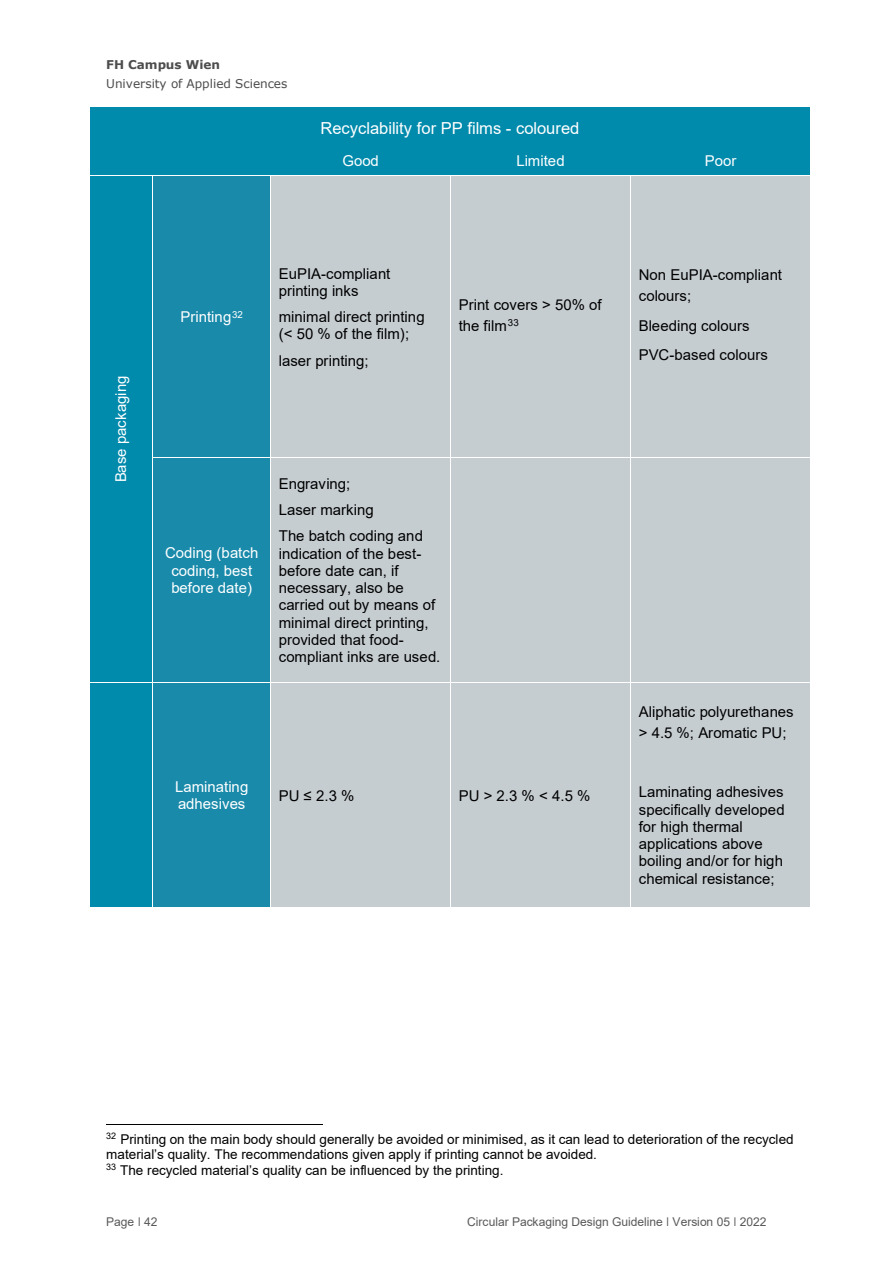
<style>
.page{position:relative;width:893px;height:1263px;background:#fff}
.page>*{position:absolute;margin:0;border:0;box-sizing:border-box;transform-origin:0 0}
.t1{font:16.5px "Arial";color:#fff}
.t2{font:15px/17.2px "Arial";color:#000}
.t3{font:15px/17.2px "Arial";color:#fff;text-align:center}
.t4{font:13.5px/15.5px "Arial";letter-spacing:.005em;color:#000}
.t5{font:12px "Arial";letter-spacing:-.005em;color:#595959}
.t6{font:12px "Verdana";color:#4d4d4d}
.t7{font:700 12px "Verdana";letter-spacing:.005em;color:#4d4d4d}
</style>
<div class="page">
<div style="left:89px;top:107px;width:721px;height:38px;background:#008aac"></div>
<hr style="left:89px;top:107px;width:1px;height:38px;background:#fff">
<div style="left:89px;top:145px;width:182px;height:30px;background:#008aac"></div>
<div style="left:271px;top:145px;width:180px;height:30px;background:#008aac"></div>
<div style="left:451px;top:145px;width:180px;height:30px;background:#008aac"></div>
<div style="left:631px;top:145px;width:179px;height:30px;background:#008aac"></div>
<hr style="left:89px;top:145px;width:1px;height:30px;background:#fff">
<div style="left:89px;top:176px;width:63px;height:506px;background:#008aac"></div>
<div style="left:153px;top:176px;width:117px;height:281px;background:#198aaa"></div>
<div style="left:271px;top:176px;width:179px;height:281px;background:#c6cdd1"></div>
<div style="left:451px;top:176px;width:179px;height:281px;background:#c6cdd1"></div>
<div style="left:631px;top:176px;width:179px;height:281px;background:#c6cdd1"></div>
<hr style="left:89px;top:176px;width:1px;height:281px;background:#fff">
<div style="left:153px;top:458px;width:117px;height:224px;background:#198aaa"></div>
<div style="left:271px;top:458px;width:179px;height:224px;background:#c6cdd1"></div>
<div style="left:451px;top:458px;width:179px;height:224px;background:#c6cdd1"></div>
<div style="left:631px;top:458px;width:179px;height:224px;background:#c6cdd1"></div>
<hr style="left:89px;top:458px;width:1px;height:224px;background:#fff">
<div style="left:89px;top:683px;width:63px;height:224px;background:#008aac"></div>
<div style="left:153px;top:683px;width:117px;height:224px;background:#198aaa"></div>
<div style="left:271px;top:683px;width:179px;height:224px;background:#c6cdd1"></div>
<div style="left:451px;top:683px;width:179px;height:224px;background:#c6cdd1"></div>
<div style="left:631px;top:683px;width:179px;height:224px;background:#c6cdd1"></div>
<hr style="left:89px;top:683px;width:1px;height:224px;background:#fff">
<hr style="left:106px;top:1124px;width:216px;height:1px;background:#000">
<p class="t7" style="left:106px;top:56px;width:115px">FH Campus Wien</p>
<p class="t6" style="left:106px;top:76px;width:183px">University of Applied Sciences</p>
<p class="t1" style="left:321px;top:117px;width:260px">Recyclability for PP films - coloured</p>
<p class="t3" style="left:342px;top:152px;width:38px">Good</p>
<p class="t3" style="left:516px;top:152px;width:50px">Limited</p>
<p class="t3" style="left:705px;top:152px;width:33px">Poor</p>
<p class="t3" style="left:112px;top:482px;width:108px;rotate:-90deg">Base packaging</p>
<p class="t3" style="left:181px;top:308px;width:64px">Printing<sup>32</sup></p>
<p class="t2" style="left:279px;top:264px;width:113px">EuPIA-compliant printing inks</p>
<p class="t2" style="left:279px;top:308px;width:147px">minimal direct printing (&lt; 50 % of the film);</p>
<p class="t2" style="left:279px;top:352px;width:91px">laser printing;</p>
<p class="t2" style="left:459px;top:294px;width:144px;line-height:20.7px">Print covers &gt; 50% of the film<sup>33</sup></p>
<p class="t3" style="left:165px;top:544px;width:95px">Coding (batch coding, best before date)</p>
<p class="t2" style="left:279px;top:471px;width:146px;line-height:26.2px">Engraving;<br>Laser marking<br>The batch coding and</p>
<p class="t2" style="left:279px;top:545px;width:163px">indication of the best&shy;before date can, if necessary, also be carried out by means of minimal direct printing, provided that food&shy;compliant inks are used.</p>
<p class="t3" style="left:175px;top:778px;width:75px;text-align:left">Laminating adhesives</p>
<p class="t2" style="left:279px;top:786px;width:77px">PU ≤ 2.3 %</p>
<p class="t2" style="left:459px;top:786px;width:133px">PU &gt; 2.3 % &lt; 4.5 %</p>
<p class="t2" style="left:639px;top:265px;width:145px;line-height:20.7px">Non EuPIA-compliant colours;</p>
<p class="t2" style="left:639px;top:310px;width:131px;line-height:29.7px">Bleeding colours<br>PVC-based colours</p>
<p class="t2" style="left:639px;top:702px;width:156px;line-height:20.5px">Aliphatic polyurethanes &gt; 4.5 %; Aromatic PU;</p>
<p class="t2" style="left:639px;top:783px;width:147px">Laminating adhesives specifically developed for high thermal applications above boiling and/or for high chemical resistance;</p>
<p class="t4" style="left:106px;top:1131px;width:689px"><sup>32</sup> Printing on the main body should generally be avoided or minimised, as it can lead to deterioration of the recycled material’s quality. The recommendations given apply if printing cannot be avoided.<br><sup>33</sup> The recycled material’s quality can be influenced by the printing.</p>
<p class="t5" style="left:106px;top:1214px;width:53px">Page 42</p>
<p class="t5" style="left:467px;top:1214px;width:301px">Circular Packaging Design Guideline Version 05 2022</p>
</div>
